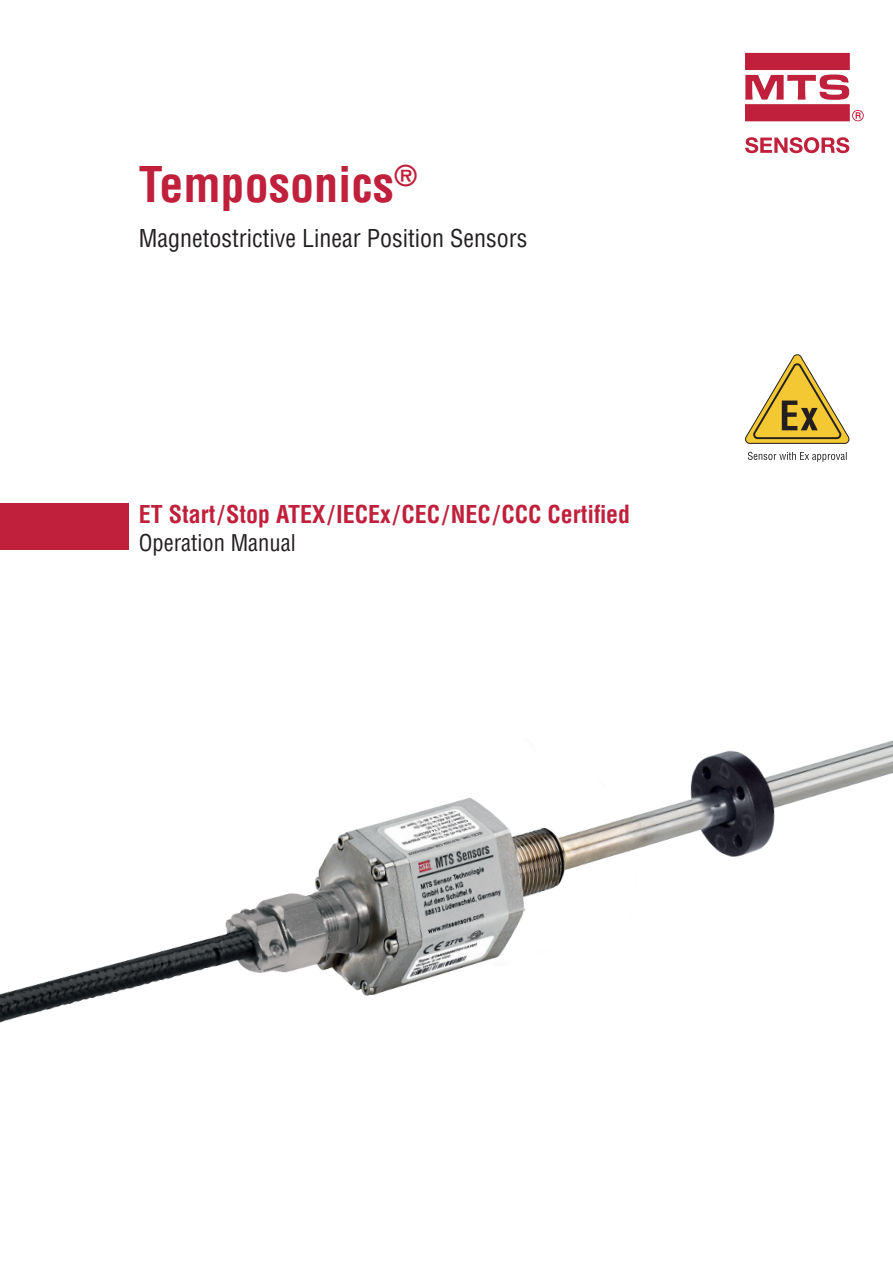
<style>
.page{position:relative;width:893px;height:1263px;background:#fff}
.page>*{position:absolute;margin:0;border:0;box-sizing:border-box;transform-origin:0 0}
.t1{font:700 condensed 48px "Helvetica LT Pro";color:#c0203b}
.t2{font:700 condensed 24px "Helvetica LT Pro";color:#c0203b}
.t3{font:condensed 24px "Helvetica LT Pro";color:#231f20}
.t4{font:condensed 22.5px "Helvetica LT Pro";color:#231f20}
</style>
<div class="page">
<img style="left:0;top:740px;width:893px;height:283px">
<svg style="left:745px;top:53px;width:119px;height:100px"></svg>
<div style="left:0;top:503px;width:129px;height:47px;background:#c0203b"></div>
<svg style="left:745px;top:354px;width:105px;height:90px"></svg>
<svg style="left:748px;top:452px;width:99px;height:10px"></svg>
<h1 class="t1" style="left:139px;top:152px;width:280px">Temposonics<sup>®</sup></h1>
<p class="t3" style="left:139px;top:223px;width:390px">Magnetostrictive Linear Position Sensors</p>
<p class="t2" style="left:139px;top:499px;width:493px">ET Start / Stop ATEX / IECEx / CEC / NEC / CCC Certified</p>
<p class="t4" style="left:139px;top:528px;width:158px">Operation Manual</p>
</div>
